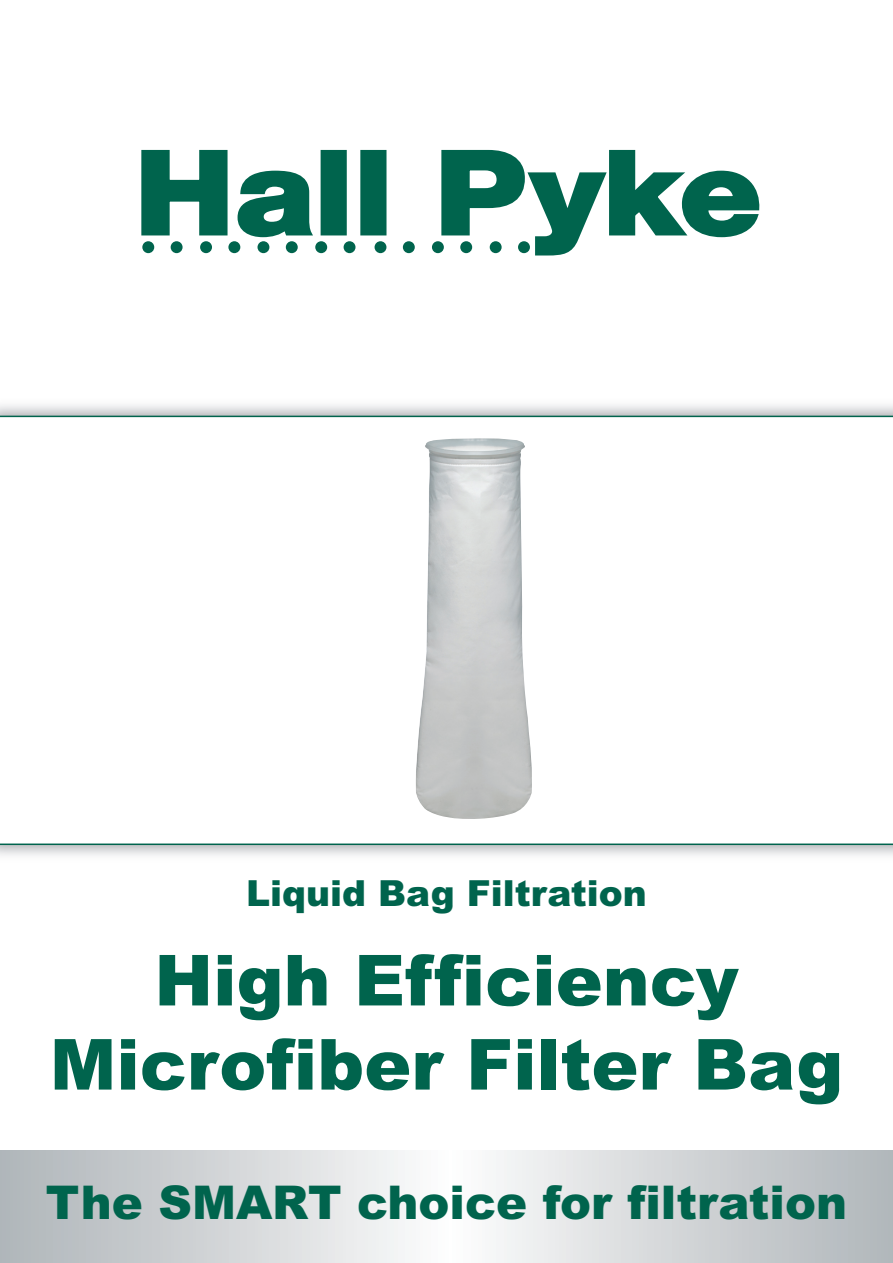
<style>
.page{position:relative;width:893px;height:1263px;background:#fff}
.page>*{position:absolute;margin:0;border:0;box-sizing:border-box;transform-origin:0 0}
.t1{font:900 70.5px/84.2px "Arial";color:#00644d;text-align:center}
.t2{font:900 46.5px "Arial";color:#00644d}
.t3{font:900 36px "Arial";color:#00644d}
</style>
<div class="page">
<img style="left:416px;top:438px;width:116px;height:381px">
<svg style="left:0;top:1150px;width:893px;height:113px"></svg>
<svg style="left:141px;top:150px;width:87px;height:86px"></svg>
<svg style="left:237px;top:170px;width:76px;height:68px"></svg>
<div style="left:322px;top:152px;width:23px;height:82px;background:#00644d"></div>
<div style="left:321px;top:150px;width:26px;height:85px;border:3px solid #00644d"></div>
<div style="left:362px;top:152px;width:23px;height:82px;background:#00644d"></div>
<div style="left:360px;top:150px;width:26px;height:85px;border:3px solid #00644d"></div>
<svg style="left:440px;top:149px;width:320px;height:107px"></svg>
<div style="left:142px;top:241px;width:12px;height:12px;background:#00644d;border-radius:50%"></div>
<div style="left:171px;top:241px;width:12px;height:12px;background:#00644d;border-radius:50%"></div>
<div style="left:200px;top:241px;width:12px;height:12px;background:#00644d;border-radius:50%"></div>
<div style="left:228px;top:241px;width:12px;height:12px;background:#00644d;border-radius:50%"></div>
<div style="left:257px;top:241px;width:12px;height:12px;background:#00644d;border-radius:50%"></div>
<div style="left:286px;top:241px;width:12px;height:12px;background:#00644d;border-radius:50%"></div>
<div style="left:315px;top:241px;width:12px;height:12px;background:#00644d;border-radius:50%"></div>
<div style="left:344px;top:241px;width:11px;height:12px;background:#00644d;border-radius:50%"></div>
<div style="left:375px;top:241px;width:11px;height:12px;background:#00644d;border-radius:50%"></div>
<div style="left:403px;top:241px;width:12px;height:12px;background:#00644d;border-radius:50%"></div>
<div style="left:432px;top:241px;width:12px;height:12px;background:#00644d;border-radius:50%"></div>
<div style="left:460px;top:241px;width:12px;height:12px;background:#00644d;border-radius:50%"></div>
<div style="left:490px;top:241px;width:12px;height:12px;background:#00644d;border-radius:50%"></div>
<div style="left:518px;top:241px;width:12px;height:12px;background:#00644d;border-radius:50%"></div>
<hr style="left:0;top:416px;width:893px;height:1px;background:#00644d">
<hr style="left:0;top:843px;width:893px;height:2px;background:#00644d">
<p class="t3" style="left:246px;top:880px;width:402px">Liquid Bag Filtration</p>
<p class="t1" style="left:50px;top:945px;width:795px">High Efficiency<br>Microfiber Filter Bag</p>
<p class="t2" style="left:46px;top:1186px;width:803px">The SMART choice for filtration</p>
</div>
